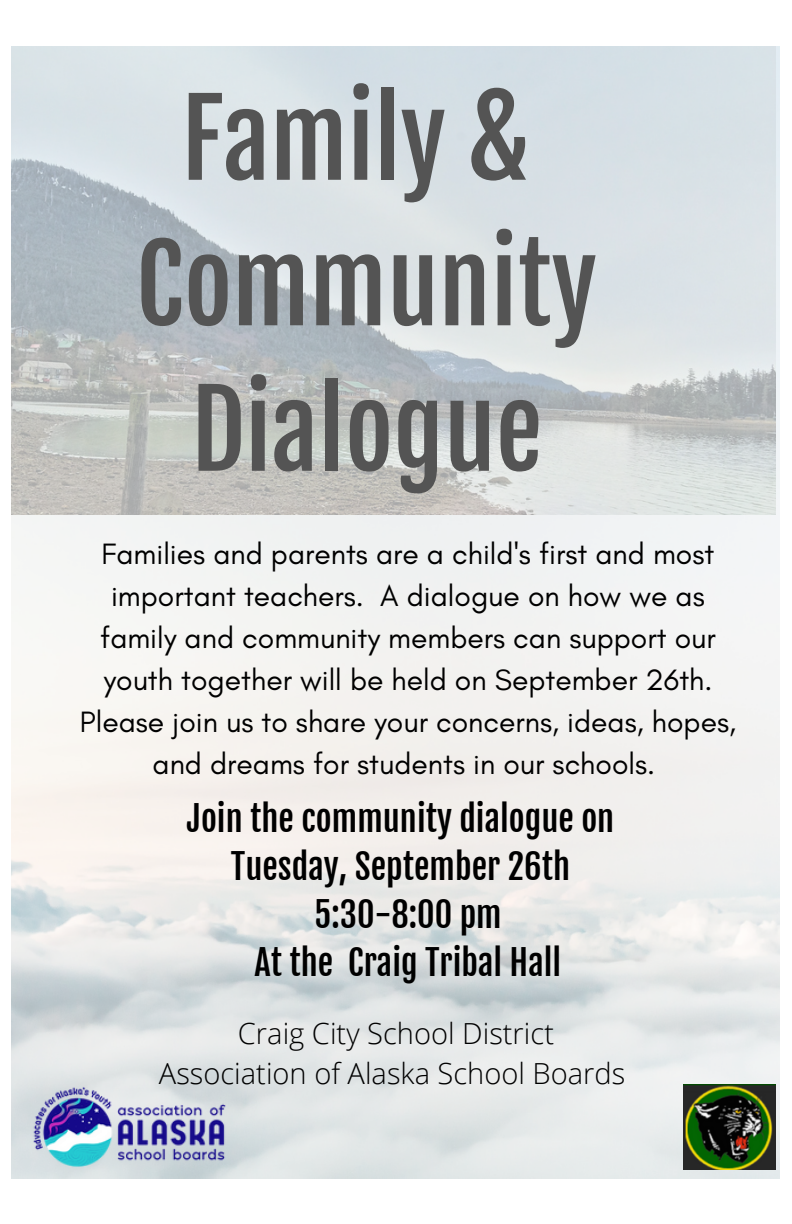
<style>
.page{position:relative;width:792px;height:1224px;background:#fff}
.page>*{position:absolute;margin:0;border:0;box-sizing:border-box;transform-origin:0 0}
.t1{font:104.2px/145.6px "Fjalla One";color:#545454;text-align:center}
.t2{font:34.4px "Fjalla One";color:#000}
.t3{font:30px/42px "Glacial Indifference";color:#000;text-align:center}
.t4{font:300 29px "Open Sans";color:#000}
</style>
<div class="page">
<img style="left:12px;top:46px;width:768px;height:1133px">
<img style="left:28px;top:1080px;width:204px;height:94px">
<img style="left:684px;top:1084px;width:91px;height:86px">
<img style="left:12px;top:46px;width:763px;height:468px">
<p class="t1" style="left:181px;top:67px;width:350px">Family &amp;</p>
<p class="t1" style="left:136px;top:213px;width:462px">Community<br>Dialogue</p>
<p class="t3" style="left:80px;top:532px;width:658px">Families and parents are a child's first and most important teachers. A dialogue on how we as family and community members can support our youth together will be held on September 26th.<br>Please join us to share your concerns, ideas, hopes, and dreams for students in our schools.</p>
<p class="t2" style="left:187px;top:797px;width:429px">Join the community dialogue on</p>
<p class="t2" style="left:231px;top:845px;width:341px">Tuesday, September 26th</p>
<p class="t2" style="left:314px;top:893px;width:189px">5:30-8:00 pm</p>
<p class="t2" style="left:255px;top:941px;width:308px">At the Craig Tribal Hall</p>
<p class="t4" style="left:238px;top:1013px;width:318px">Craig City School District</p>
<p class="t4" style="left:159px;top:1053px;width:468px">Association of Alaska School Boards</p>
</div>
